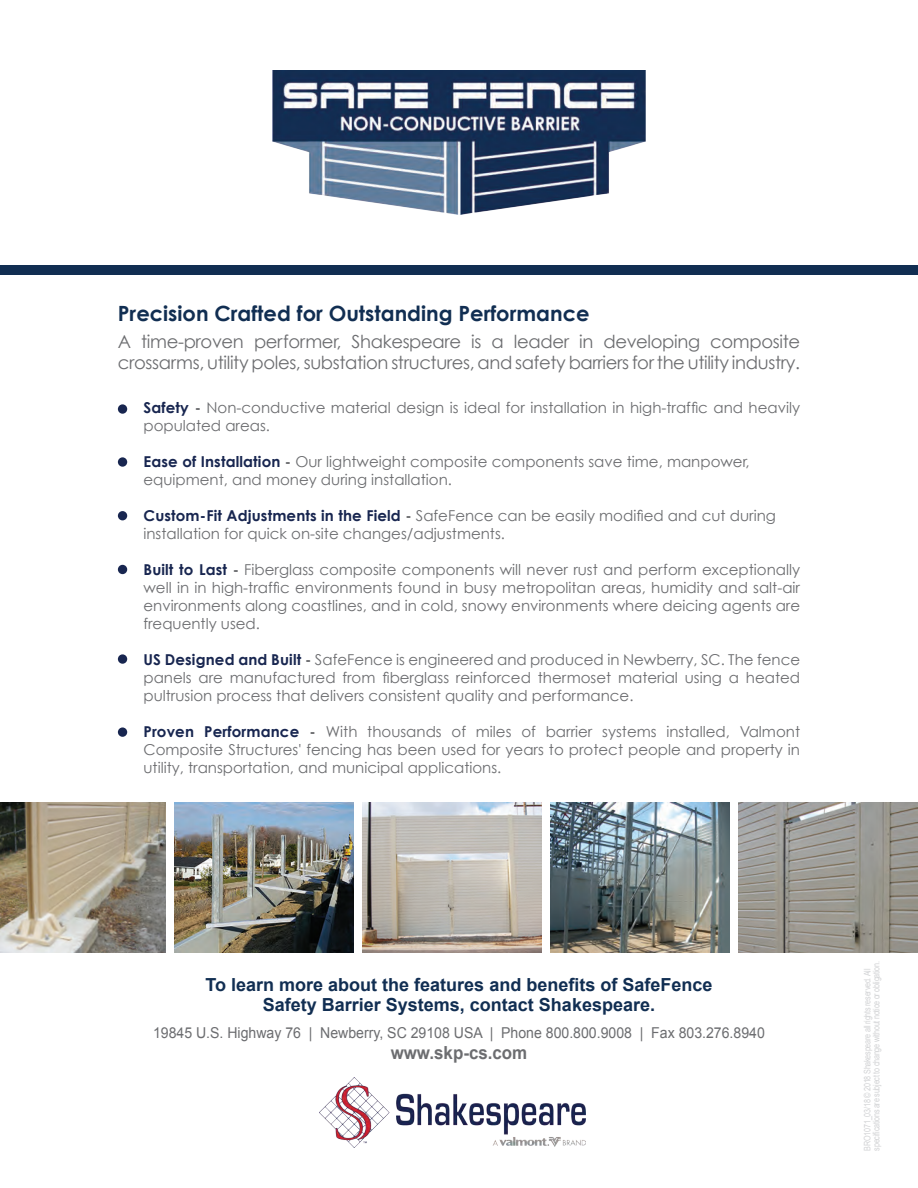
<style>
.page{position:relative;width:918px;height:1188px;background:#fff}
.page>*{position:absolute;margin:0;border:0;box-sizing:border-box;transform-origin:0 0}
.t1{font:700 21px "Century Gothic";color:#112e52}
.t2{font:18px/21px "Century Gothic";letter-spacing:-.02em;color:#6c6d70}
.t3{font:700 18px/19.5px "Arial";color:#112e52;text-align:center}
.t4{font:700 18px "Arial";color:#6c6d70;scale:.94 1}
.t5{font:15px/18px "Century Gothic";color:#6c6d70}
.t6{font:15px "Arial";color:#6c6d70;scale:.94 1}
.t7{font:9px/9px "Arial";letter-spacing:-.03em;color:#d1d2d4;scale:.8 1}
.s1{font-weight:700;color:#182650}
.s2{font-weight:700}
</style>
<div class="page">
<div style="left:0;top:266px;width:918px;height:9px;background:#112e52"></div>
<div style="left:118px;top:404px;width:9px;height:10px;background:#182650;border-radius:50%"></div>
<div style="left:118px;top:457px;width:9px;height:10px;background:#182650;border-radius:50%"></div>
<div style="left:118px;top:511px;width:9px;height:9px;background:#182650;border-radius:50%"></div>
<div style="left:118px;top:565px;width:9px;height:9px;background:#182650;border-radius:50%"></div>
<div style="left:118px;top:654px;width:9px;height:10px;background:#182650;border-radius:50%"></div>
<div style="left:118px;top:727px;width:9px;height:10px;background:#182650;border-radius:50%"></div>
<img style="left:363px;top:802px;width:179px;height:151px">
<img style="left:739px;top:802px;width:179px;height:151px">
<img style="left:0;top:802px;width:166px;height:151px">
<img style="left:175px;top:802px;width:179px;height:151px">
<img style="left:551px;top:802px;width:179px;height:151px">
<img style="left:272px;top:70px;width:374px;height:145px">
<img style="left:319px;top:1077px;width:266px;height:70px">
<h1 class="t1" style="left:118px;top:300px;width:473px">Precision Crafted for Outstanding Performance</h1>
<p class="t2" style="left:118px;top:330px;width:684px">A time-proven performer, Shakespeare is a leader in developing composite crossarms, utility poles, substation structures, and safety barriers for the utility industry.</p>
<p class="t5" style="left:143px;top:398px;width:658px"><span class="s1">Safety</span> <span class="s2">-</span> Non-conductive material design is ideal for installation in high-traffic and heavily populated areas.</p>
<p class="t5" style="left:143px;top:452px;width:608px"><span class="s1">Ease of Installation</span> <span class="s2">-</span> Our lightweight composite components save time, manpower, equipment, and money during installation.</p>
<p class="t5" style="left:143px;top:506px;width:634px"><span class="s1">Custom-Fit Adjustments in the Field</span> <span class="s2">-</span> SafeFence can be easily modified and cut during installation for quick on-site changes/adjustments.</p>
<p class="t5" style="left:143px;top:560px;width:658px;text-align:justify"><span class="s1">Built to Last</span> <span class="s2">-</span> Fiberglass composite components will never rust and perform exceptionally well in in high-traffic environments found in busy metropolitan areas, humidity and salt-air environments along coastlines, and in cold, snowy environments where deicing agents are frequently used.</p>
<p class="t5" style="left:143px;top:650px;width:658px;text-align:justify"><span class="s1">US Designed and Built</span> <span class="s2">-</span> SafeFence is engineered and produced in Newberry, SC. The fence panels are manufactured from fiberglass reinforced thermoset material using a heated pultrusion process that delivers consistent quality and performance.</p>
<p class="t5" style="left:143px;top:722px;width:658px;text-align:justify"><span class="s1">Proven Performance</span> <span class="s2">-</span> With thousands of miles of barrier systems installed, Valmont Composite Structures' fencing has been used for years to protect people and property in utility, transportation, and municipal applications.</p>
<p class="t3" style="left:206px;top:976px;width:508px">To learn more about the features and benefits of SafeFence<br>Safety Barrier Systems, contact Shakespeare.</p>
<p class="t6" style="left:153px;top:1023px;width:652px">19845 U.S. Highway 76 | Newberry, SC 29108 USA | Phone 800.800.9008 | Fax 803.276.8940</p>
<p class="t4" style="left:391px;top:1041px;width:147px">www.skp-cs.com</p>
<p class="t7" style="left:863px;top:1150px;width:238px;rotate:-90deg">BRO1071_03/18 © 2018 Shakespeare all rights reserved. All specifications are subject to change without notice or obligation.</p>
</div>
